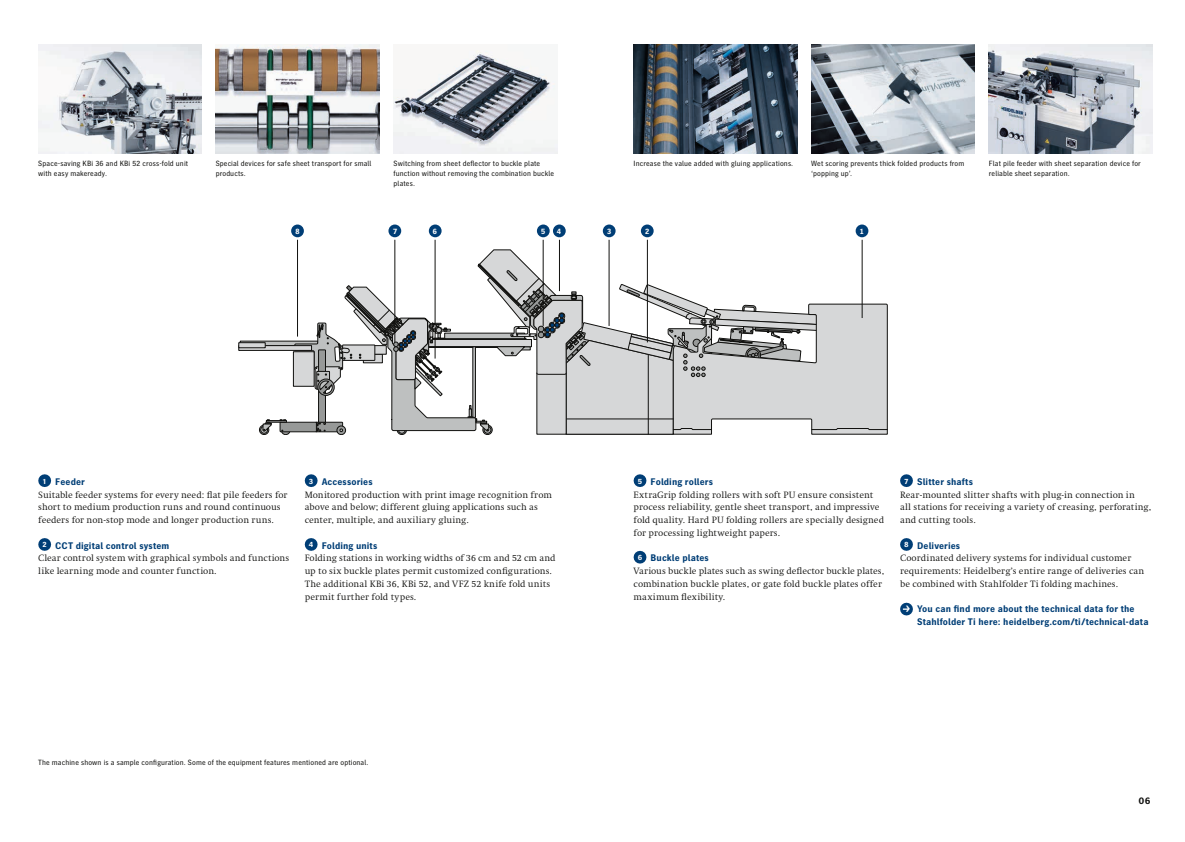
<style>
.page{position:relative;width:1185px;height:842px;background:#fff}
.page>*{position:absolute;margin:0;border:0;box-sizing:border-box;transform-origin:0 0}
.t1{font:9.5px/12.8px "Heidelberg Antiqua ML";letter-spacing:.005em;color:#11110f}
.t2{font:700 9.5px/12.8px "Heidelberg Gothic Ml";letter-spacing:.01em;color:#003e76}
.t3{font:700 9.5px "Heidelberg Gothic Ml";color:#11110f}
.t4{font:7.5px/9.9px "Heidelberg Gothic Ml";letter-spacing:.015em;color:#11110f}
.t5{font:700 7.5px "Heidelberg Gothic Ml";color:#fff}
.s1{font-size:7.5px;color:#fff}
.s2{font-weight:400;font-size:16.2px;color:#fff}
</style>
<div class="page">
<svg style="left:240px;top:341px;width:40px;height:4px"></svg>
<div style="left:266px;top:420px;width:21px;height:2px;background:#979998;border:1px solid #11110f"></div>
<svg style="left:239px;top:345px;width:41px;height:5px"></svg>
<svg style="left:239px;top:343px;width:26px;height:5px"></svg>
<div style="left:259px;top:425px;width:10px;height:10px;border:1px solid #11110f;border-radius:50%"></div>
<div style="left:261px;top:426px;width:7px;height:7px;border:1px solid #11110f;border-radius:50%"></div>
<svg style="left:263px;top:420px;width:9px;height:15px"></svg>
<svg style="left:280px;top:250px;width:607px;height:185px"></svg>
<img style="left:394px;top:50px;width:163px;height:103px">
<img style="left:38px;top:45px;width:164px;height:108px">
<img style="left:216px;top:45px;width:163px;height:108px">
<img style="left:811px;top:45px;width:164px;height:108px">
<img style="left:989px;top:45px;width:163px;height:108px">
<img style="left:634px;top:45px;width:163px;height:108px">
<div style="left:553px;top:225px;width:13px;height:12px;background:#003e76;border-radius:50%"></div>
<div style="left:537px;top:225px;width:13px;height:12px;background:#003e76;border-radius:50%"></div>
<div style="left:429px;top:225px;width:13px;height:12px;background:#003e76;border-radius:50%"></div>
<div style="left:388px;top:225px;width:13px;height:12px;background:#003e76;border-radius:50%"></div>
<div style="left:291px;top:225px;width:13px;height:12px;background:#003e76;border-radius:50%"></div>
<svg style="left:311px;top:474px;width:7px;height:13px"></svg>
<svg style="left:311px;top:538px;width:7px;height:13px"></svg>
<svg style="left:45px;top:474px;width:7px;height:13px"></svg>
<svg style="left:45px;top:538px;width:7px;height:13px"></svg>
<hr style="left:559px;top:240px;width:1px;height:51px;background:#11110f">
<hr style="left:543px;top:240px;width:1px;height:86px;background:#11110f">
<hr style="left:297px;top:240px;width:1px;height:97px;background:#11110f">
<hr style="left:435px;top:240px;width:1px;height:119px;background:#11110f">
<hr style="left:395px;top:240px;width:1px;height:102px;background:#11110f">
<div style="left:856px;top:225px;width:12px;height:12px;background:#003e76;border-radius:50%"></div>
<div style="left:641px;top:225px;width:13px;height:12px;background:#003e76;border-radius:50%"></div>
<div style="left:603px;top:225px;width:13px;height:12px;background:#003e76;border-radius:50%"></div>
<svg style="left:640px;top:474px;width:7px;height:13px"></svg>
<svg style="left:640px;top:551px;width:7px;height:13px"></svg>
<svg style="left:906px;top:474px;width:7px;height:13px"></svg>
<svg style="left:906px;top:538px;width:7px;height:13px"></svg>
<svg style="left:903px;top:603px;width:10px;height:12px"></svg>
<hr style="left:862px;top:240px;width:1px;height:78px;background:#11110f">
<hr style="left:647px;top:240px;width:1px;height:102px;background:#11110f">
<hr style="left:609px;top:240px;width:1px;height:86px;background:#11110f">
<p class="t4" style="left:38px;top:158px;width:151px">Space-saving KBi 36 and KBi 52 cross-fold unit with easy makeready.</p>
<p class="t4" style="left:216px;top:158px;width:157px">Special devices for safe sheet transport for small products.</p>
<p class="t4" style="left:394px;top:158px;width:162px">Switching from sheet deflector to buckle plate function without removing the combination buckle plates.</p>
<p class="t4" style="left:634px;top:158px;width:161px">Increase the value added with gluing applications.</p>
<p class="t4" style="left:811px;top:158px;width:155px">Wet scoring prevents thick folded products from ‘popping up’.</p>
<p class="t4" style="left:989px;top:158px;width:153px">Flat pile feeder with sheet separation device for reliable sheet separation.</p>
<p class="t5" style="left:295px;top:227px;width:6px">8</p>
<p class="t5" style="left:393px;top:227px;width:6px">7</p>
<p class="t5" style="left:433px;top:227px;width:6px">6</p>
<p class="t5" style="left:541px;top:227px;width:6px">5</p>
<p class="t5" style="left:557px;top:227px;width:6px">4</p>
<p class="t5" style="left:607px;top:227px;width:6px">3</p>
<p class="t5" style="left:645px;top:227px;width:6px">2</p>
<p class="t5" style="left:860px;top:227px;width:6px">1</p>
<p class="t2" style="left:43px;top:475px;width:43px"><span class="s1">1</span> Feeder</p>
<p class="t1" style="left:38px;top:488px;width:251px">Suitable feeder systems for every need: flat pile feeders for short to medium production runs and round continuous feeders for non-stop mode and longer production runs.</p>
<p class="t2" style="left:43px;top:539px;width:128px"><span class="s1">2</span> CCT digital control system</p>
<p class="t1" style="left:38px;top:552px;width:253px">Clear control system with graphical symbols and functions like learning mode and counter function.</p>
<p class="t2" style="left:309px;top:475px;width:65px"><span class="s1">3</span> Accessories</p>
<p class="t1" style="left:305px;top:488px;width:249px">Monitored production with print image recognition from above and below; different gluing applications such as center, multiple, and auxiliary gluing.</p>
<p class="t2" style="left:309px;top:539px;width:70px"><span class="s1">4</span> Folding units</p>
<p class="t1" style="left:305px;top:552px;width:252px">Folding stations in working widths of 36 cm and 52 cm and up to six buckle plates permit customized configurations.<br>The additional KBi 36, KBi 52, and VFZ 52 knife fold units permit further fold types.</p>
<p class="t4" style="left:38px;top:758px;width:332px">The machine shown is a sample configuration. Some of the equipment features mentioned are optional.</p>
<p class="t2" style="left:638px;top:475px;width:77px"><span class="s1">5</span> Folding rollers</p>
<p class="t1" style="left:634px;top:488px;width:252px">ExtraGrip folding rollers with soft PU ensure consistent process reliability, gentle sheet transport, and impressive fold quality. Hard PU folding rollers are specially designed for processing lightweight papers.</p>
<p class="t2" style="left:638px;top:552px;width:73px"><span class="s1">6</span> Buckle plates</p>
<p class="t1" style="left:634px;top:565px;width:252px">Various buckle plates such as swing deflector buckle plates, combination buckle plates, or gate fold buckle plates offer maximum flexibility.</p>
<p class="t2" style="left:904px;top:475px;width:70px"><span class="s1">7</span> Slitter shafts</p>
<p class="t1" style="left:900px;top:488px;width:253px">Rear-mounted slitter shafts with plug-in connection in<br>all stations for receiving a variety of creasing, perforating, and cutting tools.</p>
<p class="t2" style="left:904px;top:539px;width:58px"><span class="s1">8</span> Deliveries</p>
<p class="t1" style="left:900px;top:552px;width:246px">Coordinated delivery systems for individual customer requirements: Heidelberg’s entire range of deliveries can be combined with Stahlfolder Ti folding machines.</p>
<p class="t2" style="left:917px;top:603px;width:233px;text-indent:-12px"><span class="s2">›</span> You can find more about the technical data for the<br>Stahlfolder Ti here: heidelberg.com/ti/technical-data</p>
<p class="t3" style="left:1138px;top:795px;width:13px">06</p>
</div>
